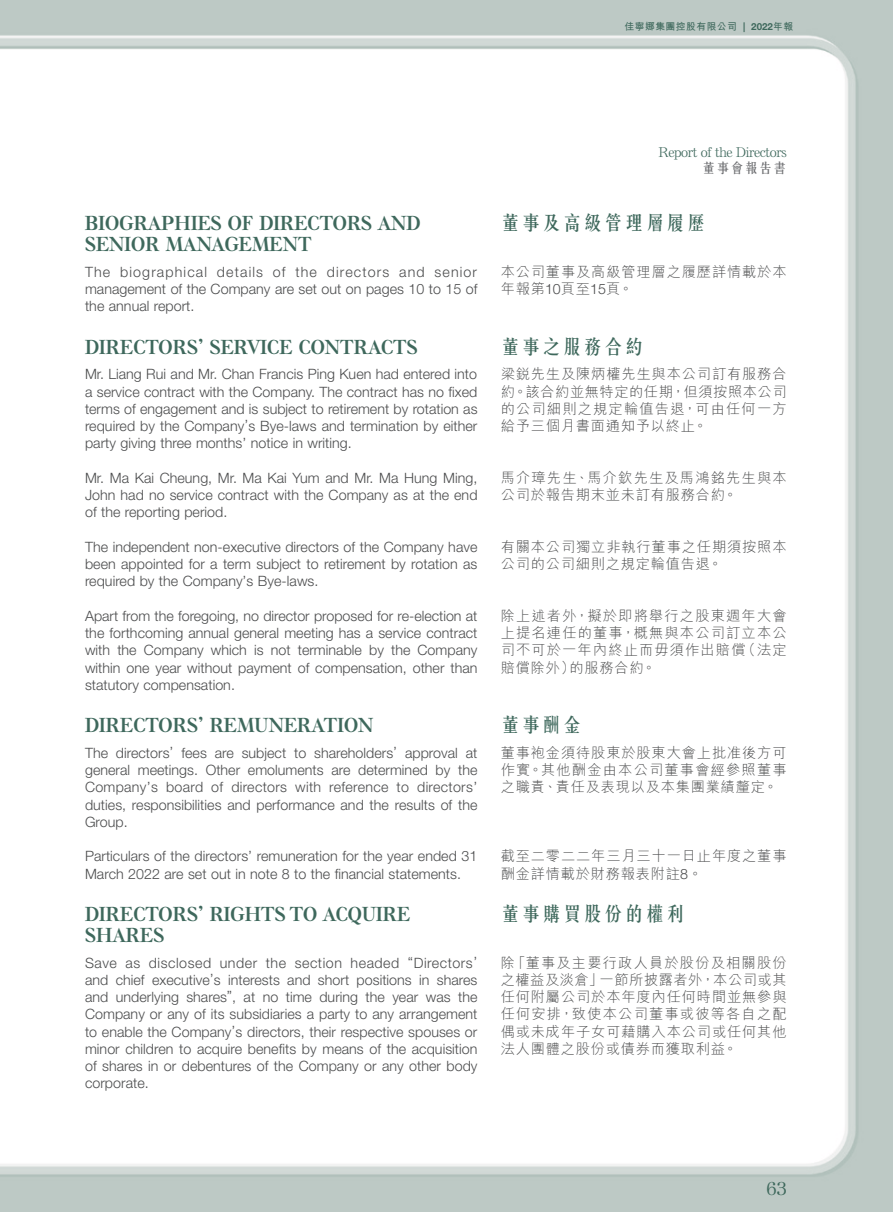
<style>
.page{position:relative;width:893px;height:1212px;background:#fff}
.page>*{position:absolute;margin:0;border:0;box-sizing:border-box;transform-origin:0 0}
.Heading_1{font:700 19.5px/21px "Else NPL Std";letter-spacing:.01em;color:#3e685c}
.C_Heading_1{font:500 19.5px "C Song 3 HK";letter-spacing:.06em;color:#3e685c}
.t1{font:500 18px "Else NPL Std";color:#3e685c}
.Body_Text{font:300 14.25px/17.2px "Helvetica Neue LT Std";letter-spacing:.005em;color:#4b4c4d;text-align:justify}
.C_Body_Text{font:300 14.25px/17.2px "M Hei HK";letter-spacing:.06em;color:#4b4c4d;text-align:justify}
.C_Body_Text-2{font:300 14.25px/17.2px "M Hei HK";letter-spacing:.08em;color:#4b4c4d}
.t2{font:300 13.5px "Else NPL Std";letter-spacing:-.02em;color:#3e685c}
.t3{font:500 13.5px "C Song 3 HK";letter-spacing:.055em;color:#6c6d70}
.t4{font:700 9.75px "M Hei HK";letter-spacing:.055em;color:#3e685c}
.s1{font-family:"Helvetica Neue LT Std"}
</style>
<div class="page">
<img style="left:0;top:0;width:893px;height:1212px">
<p class="t4" style="left:625px;top:19px;width:170px">佳寧娜集團控股有限公司 <span class="s1">| 2022</span>年報</p>
<p class="Heading_1" style="left:85px;top:212px;width:337px">BIOGRAPHIES OF DIRECTORS AND<br>SENIOR MANAGEMENT</p>
<p class="Body_Text" style="left:85px;top:263px;width:394px">The biographical details of the directors and senior management of the Company are set out on pages 10 to 15 of the annual report.</p>
<p class="Heading_1" style="left:85px;top:336px;width:334px">DIRECTORS’ SERVICE CONTRACTS</p>
<p class="Body_Text" style="left:85px;top:365px;width:394px">Mr. Liang Rui and Mr. Chan Francis Ping Kuen had entered into a service contract with the Company. The contract has no fixed terms of engagement and is subject to retirement by rotation as required by the Company’s Bye-laws and termination by either party giving three months’ notice in writing.</p>
<p class="Body_Text" style="left:85px;top:469px;width:394px">Mr. Ma Kai Cheung, Mr. Ma Kai Yum and Mr. Ma Hung Ming, John had no service contract with the Company as at the end of the reporting period.</p>
<p class="Body_Text" style="left:85px;top:538px;width:394px">The independent non-executive directors of the Company have been appointed for a term subject to retirement by rotation as required by the Company’s Bye-laws.</p>
<p class="Body_Text" style="left:85px;top:607px;width:394px">Apart from the foregoing, no director proposed for re-election at the forthcoming annual general meeting has a service contract with the Company which is not terminable by the Company within one year without payment of compensation, other than statutory compensation.</p>
<p class="Heading_1" style="left:85px;top:715px;width:290px">DIRECTORS’ REMUNERATION</p>
<p class="Body_Text" style="left:85px;top:744px;width:394px">The directors’ fees are subject to shareholders’ approval at general meetings. Other emoluments are determined by the Company’s board of directors with reference to directors’ duties, responsibilities and performance and the results of the Group.</p>
<p class="Body_Text" style="left:85px;top:847px;width:394px">Particulars of the directors’ remuneration for the year ended 31<br>March 2022 are set out in note 8 to the financial statements.</p>
<p class="Heading_1" style="left:85px;top:903px;width:327px">DIRECTORS’ RIGHTS TO ACQUIRE<br>SHARES</p>
<p class="Body_Text" style="left:85px;top:954px;width:394px">Save as disclosed under the section headed “Directors’ and chief executive’s interests and short positions in shares and underlying shares”, at no time during the year was the Company or any of its subsidiaries a party to any arrangement to enable the Company’s directors, their respective spouses or minor children to acquire benefits by means of the acquisition of shares in or debentures of the Company or any other body corporate.</p>
<p class="t2" style="left:659px;top:144px;width:129px">Report of the Directors</p>
<p class="t3" style="left:702px;top:161px;width:86px">董事會報告書</p>
<p class="C_Heading_1" style="left:501px;top:213px;width:207px">董事及高級管理層履歷</p>
<p class="C_Body_Text" style="left:501px;top:263px;width:287px">本公司董事及高級管理層之履歷詳情載於本年報第<span class="s1">10</span>頁至<span class="s1">15</span>頁。</p>
<p class="C_Heading_1" style="left:501px;top:337px;width:145px">董事之服務合約</p>
<p class="C_Body_Text" style="left:501px;top:365px;width:287px">梁銳先生及陳炳權先生與本公司訂有服務合約。該合約並無特定的任期，但須按照本公司的公司細則之規定輪值告退，可由任何一方給予三個月書面通知予以終止。</p>
<p class="C_Body_Text-2" style="left:501px;top:469px;width:287px">馬介璋先生、馬介欽先生及馬鴻銘先生與本公司於報告期末並未訂有服務合約。</p>
<p class="C_Body_Text" style="left:501px;top:538px;width:287px">有關本公司獨立非執行董事之任期須按照本公司的公司細則之規定輪值告退。</p>
<p class="C_Body_Text" style="left:501px;top:607px;width:287px">除上述者外，擬於即將舉行之股東週年大會上提名連任的董事，概無與本公司訂立本公司不可於一年內終止而毋須作出賠償（法定賠償除外）的服務合約。</p>
<p class="C_Heading_1" style="left:501px;top:715px;width:83px">董事酬金</p>
<p class="C_Body_Text" style="left:501px;top:744px;width:287px">董事袍金須待股東於股東大會上批准後方可作實。其他酬金由本公司董事會經參照董事之職責、責任及表現以及本集團業績釐定。</p>
<p class="C_Body_Text" style="left:501px;top:847px;width:287px">截至二零二二年三月三十一日止年度之董事酬金詳情載於財務報表附註<span class="s1">8</span>。</p>
<p class="C_Heading_1" style="left:501px;top:904px;width:186px">董事購買股份的權利</p>
<p class="C_Body_Text" style="left:501px;top:953px;width:287px">除「董事及主要行政人員於股份及相關股份之權益及淡倉」一節所披露者外，本公司或其任何附屬公司於本年度內任何時間並無參與任何安排，致使本公司董事或彼等各自之配偶或未成年子女可藉購入本公司或任何其他法人團體之股份或債券而獲取利益。</p>
<p class="t1" style="left:766px;top:1178px;width:22px">63</p>
</div>
